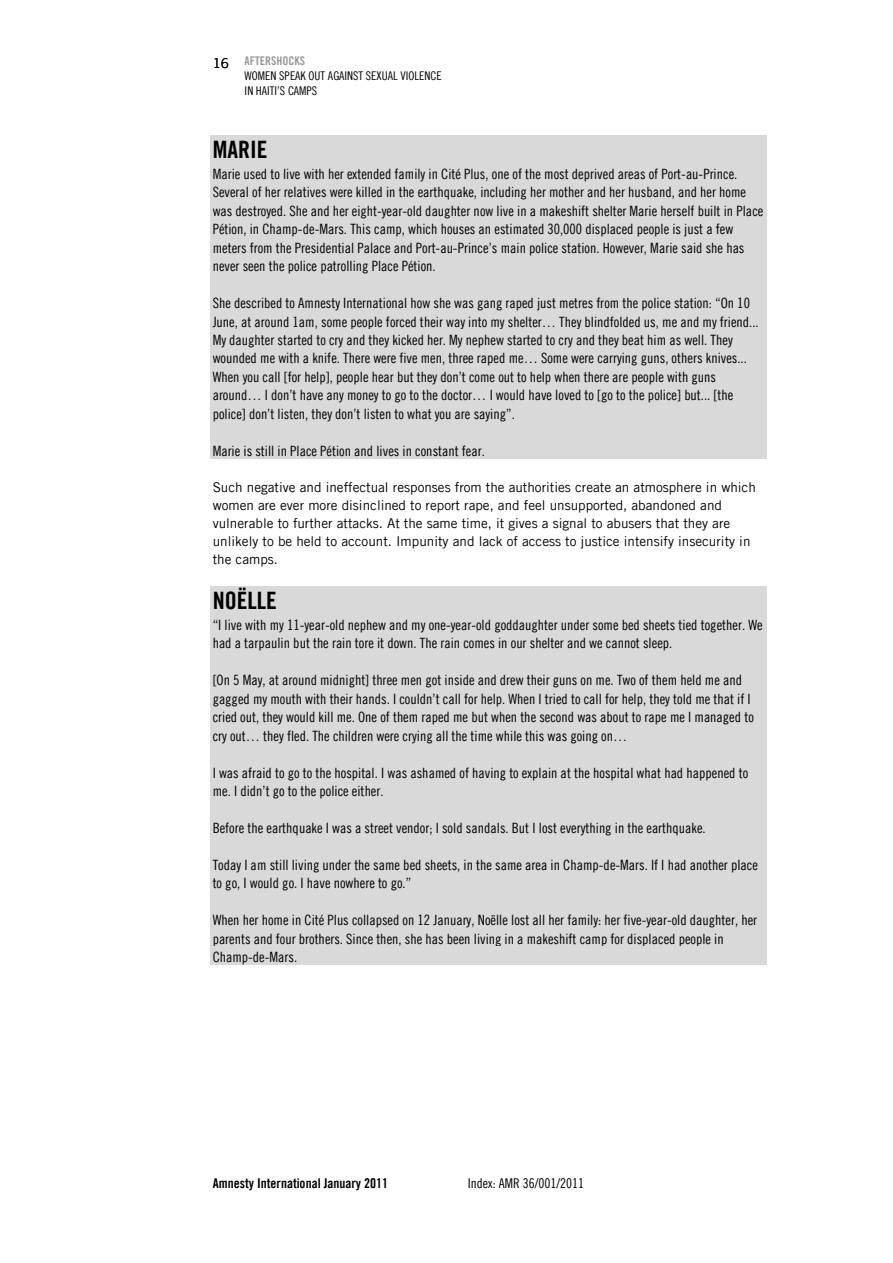
<style>
.page{position:relative;width:893px;height:1263px;background:#fff}
.page>*{position:absolute;margin:0;border:0;box-sizing:border-box;transform-origin:0 0}
.t1{font:24px "Amnesty Trade Gothic Bd Cn 20";color:#000}
.t2{font:14.25px/18.5px "Amnesty Trade Gothic Cn 18";color:#000}
.t3{font:13.5px/18px "Amnesty Trade Gothic";color:#000}
.t4{font:13.5px "Amnesty Trade Gothic Bd Cn 20";color:#000}
.t5{font:13.5px "Amnesty Trade Gothic Cn 18";color:#000}
.t6{font:12px/15px "Amnesty Trade Gothic Cn 18";color:#000}
.t7{font:12px "Amnesty Trade Gothic Bd Cn 20";color:#9a9a9a}
</style>
<div class="page">
<div style="left:210px;top:135px;width:557px;height:29px;background:#d9d9d9"></div>
<div style="left:210px;top:164px;width:557px;height:18px;background:#d9d9d9"></div>
<div style="left:210px;top:182px;width:557px;height:18px;background:#d9d9d9"></div>
<div style="left:210px;top:200px;width:557px;height:19px;background:#d9d9d9"></div>
<div style="left:210px;top:219px;width:557px;height:18px;background:#d9d9d9"></div>
<div style="left:210px;top:237px;width:557px;height:19px;background:#d9d9d9"></div>
<div style="left:210px;top:256px;width:557px;height:37px;background:#d9d9d9"></div>
<div style="left:210px;top:293px;width:557px;height:18px;background:#d9d9d9"></div>
<div style="left:210px;top:311px;width:557px;height:19px;background:#d9d9d9"></div>
<div style="left:210px;top:330px;width:557px;height:18px;background:#d9d9d9"></div>
<div style="left:210px;top:348px;width:557px;height:18px;background:#d9d9d9"></div>
<div style="left:210px;top:366px;width:557px;height:19px;background:#d9d9d9"></div>
<div style="left:210px;top:385px;width:557px;height:18px;background:#d9d9d9"></div>
<div style="left:210px;top:403px;width:557px;height:37px;background:#d9d9d9"></div>
<div style="left:210px;top:440px;width:557px;height:19px;background:#d9d9d9"></div>
<div style="left:210px;top:586px;width:557px;height:29px;background:#d9d9d9"></div>
<div style="left:210px;top:615px;width:557px;height:18px;background:#d9d9d9"></div>
<div style="left:210px;top:633px;width:557px;height:37px;background:#d9d9d9"></div>
<div style="left:210px;top:670px;width:557px;height:18px;background:#d9d9d9"></div>
<div style="left:210px;top:688px;width:557px;height:19px;background:#d9d9d9"></div>
<div style="left:210px;top:707px;width:557px;height:18px;background:#d9d9d9"></div>
<div style="left:210px;top:725px;width:557px;height:37px;background:#d9d9d9"></div>
<div style="left:210px;top:762px;width:557px;height:19px;background:#d9d9d9"></div>
<div style="left:210px;top:781px;width:557px;height:37px;background:#d9d9d9"></div>
<div style="left:210px;top:818px;width:557px;height:36px;background:#d9d9d9"></div>
<div style="left:210px;top:854px;width:557px;height:19px;background:#d9d9d9"></div>
<div style="left:210px;top:873px;width:557px;height:37px;background:#d9d9d9"></div>
<div style="left:210px;top:910px;width:557px;height:18px;background:#d9d9d9"></div>
<div style="left:210px;top:928px;width:557px;height:19px;background:#d9d9d9"></div>
<div style="left:210px;top:947px;width:557px;height:18px;background:#d9d9d9"></div>
<p class="t3" style="left:213px;top:54px;width:18px">16</p>
<p class="t7" style="left:245px;top:54px;width:62px">AFTERSHOCKS</p>
<p class="t6" style="left:245px;top:68px;width:199px">WOMEN SPEAK OUT AGAINST SEXUAL VIOLENCE<br>IN HAITI’S CAMPS</p>
<h1 class="t1" style="left:213px;top:135px;width:56px">MARIE</h1>
<p class="t2" style="left:213px;top:164px;width:552px">Marie used to live with her extended family in Cité Plus, one of the most deprived areas of Port-au-Prince.<br>Several of her relatives were killed in the earthquake, including her mother and her husband, and her home was destroyed. She and her eight-year-old daughter now live in a makeshift shelter Marie herself built in Place Pétion, in Champ-de-Mars. This camp, which houses an estimated 30,000 displaced people is just a few meters from the Presidential Palace and Port-au-Prince’s main police station. However, Marie said she has never seen the police patrolling Place Pétion.</p>
<p class="t2" style="left:213px;top:294px;width:547px">She described to Amnesty International how she was gang raped just metres from the police station: “On 10<br>June, at around 1am, some people forced their way into my shelter… They blindfolded us, me and my friend...<br>My daughter started to cry and they kicked her. My nephew started to cry and they beat him as well. They wounded me with a knife. There were five men, three raped me… Some were carrying guns, others knives...<br>When you call [for help], people hear but they don’t come out to help when there are people with guns around… I don’t have any money to go to the doctor… I would have loved to [go to the police] but... [the police] don’t listen, they don’t listen to what you are saying”.</p>
<p class="t2" style="left:213px;top:441px;width:274px">Marie is still in Place Pétion and lives in constant fear.</p>
<p class="t3" style="left:213px;top:478px;width:545px">Such negative and ineffectual responses from the authorities create an atmosphere in which women are ever more disinclined to report rape, and feel unsupported, abandoned and vulnerable to further attacks. At the same time, it gives a signal to abusers that they are unlikely to be held to account. Impunity and lack of access to justice intensify insecurity in the camps.</p>
<h1 class="t1" style="left:213px;top:586px;width:66px">NOËLLE</h1>
<p class="t2" style="left:213px;top:615px;width:551px">“I live with my 11-year-old nephew and my one-year-old goddaughter under some bed sheets tied together. We had a tarpaulin but the rain tore it down. The rain comes in our shelter and we cannot sleep.</p>
<p class="t2" style="left:213px;top:671px;width:543px">[On 5 May, at around midnight] three men got inside and drew their guns on me. Two of them held me and gagged my mouth with their hands. I couldn’t call for help. When I tried to call for help, they told me that if I cried out, they would kill me. One of them raped me but when the second was about to rape me I managed to cry out… they fled. The children were crying all the time while this was going on…</p>
<p class="t2" style="left:213px;top:763px;width:537px">I was afraid to go to the hospital. I was ashamed of having to explain at the hospital what had happened to me. I didn’t go to the police either.</p>
<p class="t2" style="left:213px;top:818px;width:494px">Before the earthquake I was a street vendor; I sold sandals. But I lost everything in the earthquake.</p>
<p class="t2" style="left:213px;top:855px;width:547px">Today I am still living under the same bed sheets, in the same area in Champ-de-Mars. If I had another place to go, I would go. I have nowhere to go.”</p>
<p class="t2" style="left:213px;top:911px;width:546px">When her home in Cité Plus collapsed on 12 January, Noëlle lost all her family: her five-year-old daughter, her parents and four brothers. Since then, she has been living in a makeshift camp for displaced people in<br>Champ-de-Mars.</p>
<p class="t4" style="left:213px;top:1175px;width:177px">Amnesty International January 2011</p>
<p class="t5" style="left:468px;top:1175px;width:118px">Index: AMR 36/001/2011</p>
</div>
